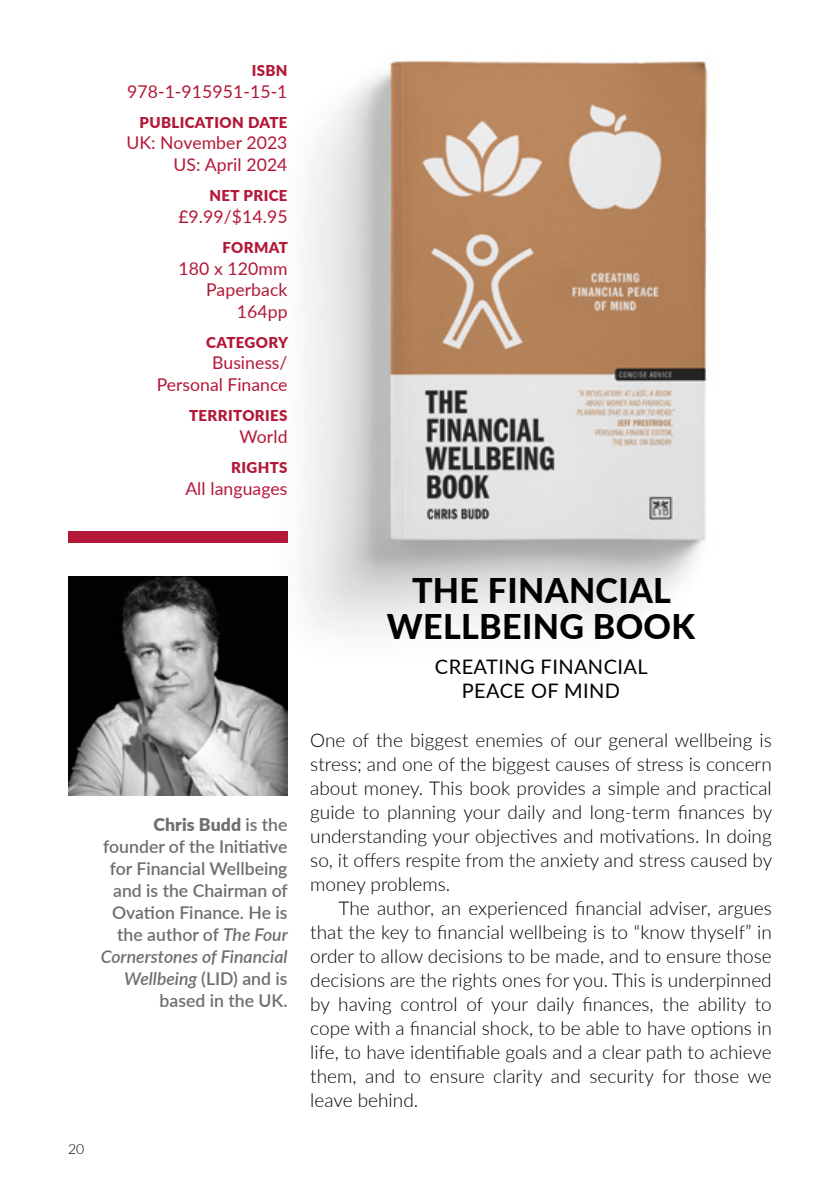
<style>
.page{position:relative;width:840px;height:1191px;background:#fff}
.page>*{position:absolute;margin:0;border:0;box-sizing:border-box;transform-origin:0 0}
.t1{font:800 34px/36px "Lato";letter-spacing:.01em;color:#000;text-align:center}
.t2{font:20px/24px "Lato";letter-spacing:.02em;color:#000;text-align:center}
.t3{font:300 19px/24px "Lato";color:#000;text-align:justify}
.t4{font:600 17.6px/22px "Lato";color:#706f6f;text-align:right}
.t5{font:17.6px/21.6px "Lato";letter-spacing:.005em;color:#b31838;text-align:right}
.t6{font:900 15px "Lato";letter-spacing:.025em;color:#b31838}
.t7{font:300 14px "Lato";color:#000}
.s1{font-weight:900}
.s2{font-style:italic}
</style>
<div class="page">
<img style="left:222px;top:60px;width:486px;height:666px">
<div style="left:68px;top:531px;width:219px;height:11px;background:#b31838"></div>
<img style="left:68px;top:576px;width:219px;height:219px">
<p class="t6" style="left:251px;top:59px;width:37px">ISBN</p>
<p class="t5" style="left:127px;top:80px;width:162px">978-1-915951-15-1</p>
<p class="t6" style="left:139px;top:111px;width:149px">PUBLICATION DATE</p>
<p class="t5" style="left:126px;top:132px;width:162px">UK: November 2023<br>US: April 2024</p>
<p class="t6" style="left:209px;top:184px;width:79px">NET PRICE</p>
<p class="t5" style="left:178px;top:205px;width:111px">£9.99/$14.95</p>
<p class="t6" style="left:222px;top:236px;width:67px">FORMAT</p>
<p class="t5" style="left:178px;top:257px;width:110px">180 x 120mm<br>Paperback<br>164pp</p>
<p class="t6" style="left:206px;top:331px;width:83px">CATEGORY</p>
<p class="t5" style="left:157px;top:351px;width:132px">Business/<br>Personal Finance</p>
<p class="t6" style="left:189px;top:404px;width:100px">TERRITORIES</p>
<p class="t5" style="left:239px;top:425px;width:49px">World</p>
<p class="t6" style="left:231px;top:456px;width:58px">RIGHTS</p>
<p class="t5" style="left:185px;top:476px;width:104px">All languages</p>
<p class="t4" style="left:101px;top:813px;width:188px"><span class="s1">Chris Budd</span> is the founder of the Initiative for Financial Wellbeing and is the Chairman of<br>Ovation Finance. He is the author of <span class="s2">The Four<br>Cornerstones of Financial<br>Wellbeing</span> (LID) and is based in the UK.</p>
<p class="t7" style="left:68px;top:1139px;width:18px">20</p>
<h1 class="t1" style="left:386px;top:571px;width:310px">THE FINANCIAL<br>WELLBEING BOOK</h1>
<p class="t2" style="left:435px;top:654px;width:214px">CREATING FINANCIAL<br>PEACE OF MIND</p>
<p class="t3" style="left:310px;top:727px;width:463px">One of the biggest enemies of our general wellbeing is stress; and one of the biggest causes of stress is concern about money. This book provides a simple and practical guide to planning your daily and long-term finances by understanding your objectives and motivations. In doing so, it offers respite from the anxiety and stress caused by money problems.</p>
<p class="t3" style="left:310px;top:895px;width:463px;text-indent:28px">The author, an experienced financial adviser, argues that the key to financial wellbeing is to “know thyself” in order to allow decisions to be made, and to ensure those decisions are the rights ones for you. This is underpinned by having control of your daily finances, the ability to cope with a financial shock, to be able to have options in life, to have identifiable goals and a clear path to achieve them, and to ensure clarity and security for those we leave behind.</p>
</div>
